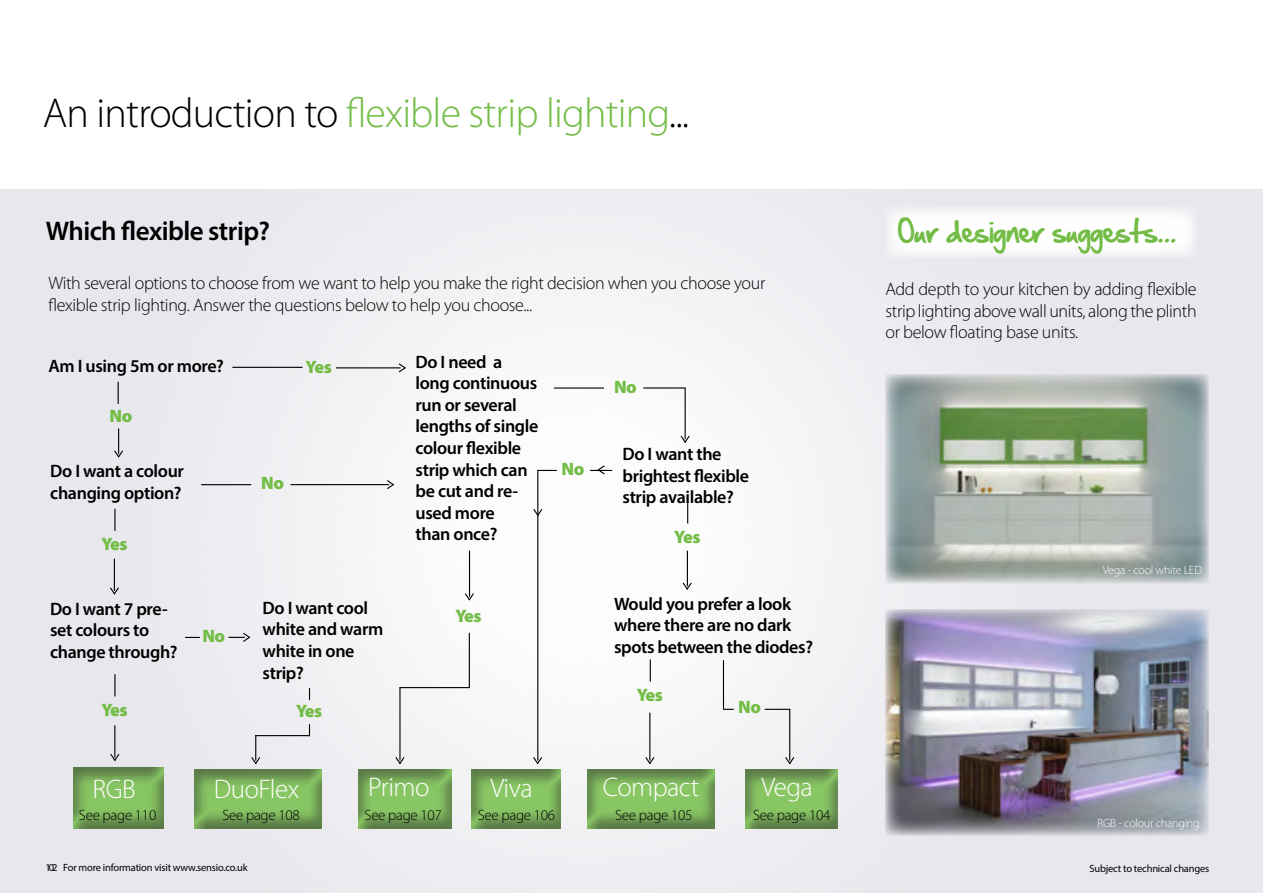
<style>
.page{position:relative;width:1263px;height:893px;background:#fff}
.page>*{position:absolute;margin:0;border:0;box-sizing:border-box;transform-origin:0 0}
.t1{font:300 42px "Myriad Pro";letter-spacing:-.02em;color:#73bd46}
.t2{font:300 27px "Myriad Pro";letter-spacing:-.02em;color:#fff}
.t3{font:27px "Handof Sean";letter-spacing:-.02em;color:#73bd46}
.t4{font:600 27px "Myriad Pro";letter-spacing:-.02em;color:#000}
.t5{font:600 18px/21.6px "Myriad Pro";letter-spacing:-.02em;color:#000}
.t6{font:300 18px/21.6px "Myriad Pro";letter-spacing:-.02em;color:#000;text-align:justify}
.t7{font:900 18px "Myriad Pro";letter-spacing:-.025em;color:#73bd46}
.t8{font:300 15px "Myriad Pro";letter-spacing:-.02em;color:#000}
.t9{font:300 12px "Myriad Pro";letter-spacing:-.02em;color:#fff}
.t10{font:10.5px "Myriad Pro";letter-spacing:-.02em;color:#000}
.s1{color:#000}
</style>
<div class="page">
<img style="left:0;top:189px;width:1257px;height:704px">
<div style="left:885px;top:206px;width:312px;height:53px;background:#fff"></div>
<img style="left:885px;top:374px;width:323px;height:209px">
<img style="left:885px;top:609px;width:323px;height:227px">
<div style="left:744px;top:767px;width:95px;height:63px;background:#000;opacity:.5"></div>
<div style="left:470px;top:768px;width:93px;height:61px;background:#000;opacity:.5"></div>
<div style="left:72px;top:765px;width:93px;height:64px;background:#000;opacity:.5"></div>
<div style="left:192px;top:767px;width:131px;height:63px;background:#000;opacity:.5"></div>
<div style="left:357px;top:767px;width:96px;height:63px;background:#000;opacity:.5"></div>
<div style="left:585px;top:767px;width:131px;height:63px;background:#000;opacity:.5"></div>
<hr style="left:400px;top:687px;width:70px;height:1px;background:#000">
<hr style="left:232px;top:367px;width:70px;height:1px;background:#000">
<hr style="left:336px;top:367px;width:65px;height:1px;background:#000">
<hr style="left:114px;top:509px;width:2px;height:22px;background:#000">
<hr style="left:114px;top:674px;width:2px;height:22px;background:#000">
<svg style="left:309px;top:688px;width:1px;height:12px"></svg>
<hr style="left:469px;top:633px;width:1px;height:55px;background:#000">
<hr style="left:399px;top:687px;width:1px;height:74px;background:#000">
<hr style="left:554px;top:387px;width:50px;height:2px;background:#000">
<hr style="left:643px;top:387px;width:43px;height:2px;background:#000">
<hr style="left:685px;top:388px;width:1px;height:51px;background:#000">
<hr style="left:201px;top:484px;width:50px;height:1px;background:#000">
<hr style="left:290px;top:484px;width:99px;height:1px;background:#000">
<svg style="left:679px;top:434px;width:12px;height:10px"></svg>
<hr style="left:469px;top:551px;width:1px;height:46px;background:#000">
<svg style="left:464px;top:592px;width:11px;height:10px"></svg>
<hr style="left:114px;top:559px;width:1px;height:32px;background:#000">
<svg style="left:109px;top:586px;width:11px;height:10px"></svg>
<hr style="left:114px;top:725px;width:1px;height:32px;background:#000">
<svg style="left:109px;top:753px;width:11px;height:9px"></svg>
<svg style="left:394px;top:756px;width:12px;height:9px"></svg>
<svg style="left:397px;top:362px;width:10px;height:12px"></svg>
<svg style="left:386px;top:479px;width:9px;height:11px"></svg>
<svg style="left:687px;top:501px;width:1px;height:22px"></svg>
<hr style="left:687px;top:551px;width:1px;height:35px;background:#000">
<svg style="left:681px;top:581px;width:12px;height:10px"></svg>
<svg style="left:650px;top:659px;width:1px;height:23px"></svg>
<hr style="left:649px;top:713px;width:1px;height:48px;background:#000">
<svg style="left:644px;top:756px;width:11px;height:9px"></svg>
<svg style="left:765px;top:709px;width:24px;height:1px"></svg>
<hr style="left:789px;top:709px;width:1px;height:52px;background:#000">
<svg style="left:784px;top:756px;width:11px;height:9px"></svg>
<hr style="left:723px;top:660px;width:1px;height:49px;background:#000">
<svg style="left:538px;top:470px;width:19px;height:1px"></svg>
<hr style="left:537px;top:470px;width:1px;height:291px;background:#000">
<svg style="left:532px;top:756px;width:11px;height:9px"></svg>
<svg style="left:532px;top:508px;width:11px;height:9px"></svg>
<svg style="left:590px;top:464px;width:22px;height:11px"></svg>
<svg style="left:118px;top:382px;width:1px;height:22px"></svg>
<svg style="left:113px;top:428px;width:11px;height:31px"></svg>
<svg style="left:185px;top:637px;width:15px;height:1px"></svg>
<svg style="left:229px;top:632px;width:22px;height:11px"></svg>
<hr style="left:255px;top:735px;width:54px;height:1px;background:#000">
<svg style="left:250px;top:735px;width:11px;height:30px"></svg>
<svg style="left:309px;top:724px;width:1px;height:12px"></svg>
<h1 class="t1" style="left:43px;top:88px;width:648px"><span class="s1">An introduction to</span> flexible strip lighting<span class="s1">...</span></h1>
<h2 class="t4" style="left:46px;top:213px;width:226px">Which flexible strip?</h2>
<p class="t6" style="left:48px;top:272px;width:718px">With several options to choose from we want to help you make the right decision when you choose your flexible strip lighting. Answer the questions below to help you choose...</p>
<p class="t5" style="left:48px;top:355px;width:177px">Am I using 5m or more?</p>
<p class="t7" style="left:109px;top:404px;width:24px">No</p>
<p class="t5" style="left:50px;top:460px;width:135px">Do I want a colour changing option?</p>
<p class="t7" style="left:102px;top:532px;width:28px">Yes</p>
<p class="t5" style="left:50px;top:597px;width:129px">Do I want 7 pre&shy;set colours to change through?</p>
<p class="t7" style="left:202px;top:624px;width:24px">No</p>
<p class="t7" style="left:306px;top:355px;width:28px">Yes</p>
<p class="t7" style="left:261px;top:471px;width:24px">No</p>
<p class="t5" style="left:263px;top:596px;width:122px">Do I want cool white and warm white in one strip?</p>
<p class="t7" style="left:102px;top:697px;width:28px">Yes</p>
<p class="t7" style="left:296px;top:699px;width:28px">Yes</p>
<p class="t5" style="left:416px;top:350px;width:124px">Do I need a long continuous run or several lengths of single colour flexible strip which can be cut and re&shy;used more<br>than once?</p>
<p class="t7" style="left:561px;top:457px;width:24px">No</p>
<p class="t7" style="left:455px;top:603px;width:28px">Yes</p>
<p class="t7" style="left:614px;top:375px;width:24px">No</p>
<p class="t5" style="left:622px;top:443px;width:128px">Do I want the brightest flexible strip available?</p>
<p class="t7" style="left:674px;top:524px;width:28px">Yes</p>
<p class="t5" style="left:614px;top:592px;width:201px">Would you prefer a look where there are no dark spots between the diodes?</p>
<p class="t7" style="left:637px;top:683px;width:28px">Yes</p>
<p class="t7" style="left:738px;top:695px;width:24px">No</p>
<h2 class="t2" style="left:92px;top:772px;width:45px">RGB</h2>
<h2 class="t2" style="left:214px;top:772px;width:87px">DuoFlex</h2>
<h2 class="t2" style="left:368px;top:771px;width:63px">Primo</h2>
<h2 class="t2" style="left:491px;top:771px;width:43px">Viva</h2>
<h2 class="t2" style="left:603px;top:771px;width:98px">Compact</h2>
<h2 class="t2" style="left:761px;top:771px;width:53px">Vega</h2>
<p class="t8" style="left:79px;top:806px;width:79px">See page 110</p>
<p class="t8" style="left:222px;top:806px;width:79px">See page 108</p>
<p class="t8" style="left:365px;top:806px;width:79px">See page 107</p>
<p class="t8" style="left:478px;top:806px;width:79px">See page 106</p>
<p class="t8" style="left:615px;top:806px;width:79px">See page 105</p>
<p class="t8" style="left:753px;top:806px;width:79px">See page 104</p>
<p class="t10" style="left:46px;top:861px;width:204px">102 For more information visit www.sensio.co.uk</p>
<h2 class="t3" style="left:898px;top:212px;width:280px">Our designer suggests...</h2>
<p class="t6" style="left:885px;top:278px;width:313px">Add depth to your kitchen by adding flexible strip lighting above wall units, along the plinth or below floating base units.</p>
<p class="t9" style="left:1103px;top:562px;width:101px">Vega - cool white LED</p>
<p class="t9" style="left:1097px;top:815px;width:104px">RGB - colour changing</p>
<p class="t10" style="left:1094px;top:861px;width:121px">Subjec to technical changes</p>
<p class="t10" style="left:1089px;top:862px;width:121px">Subject to technical changes</p>
</div>
